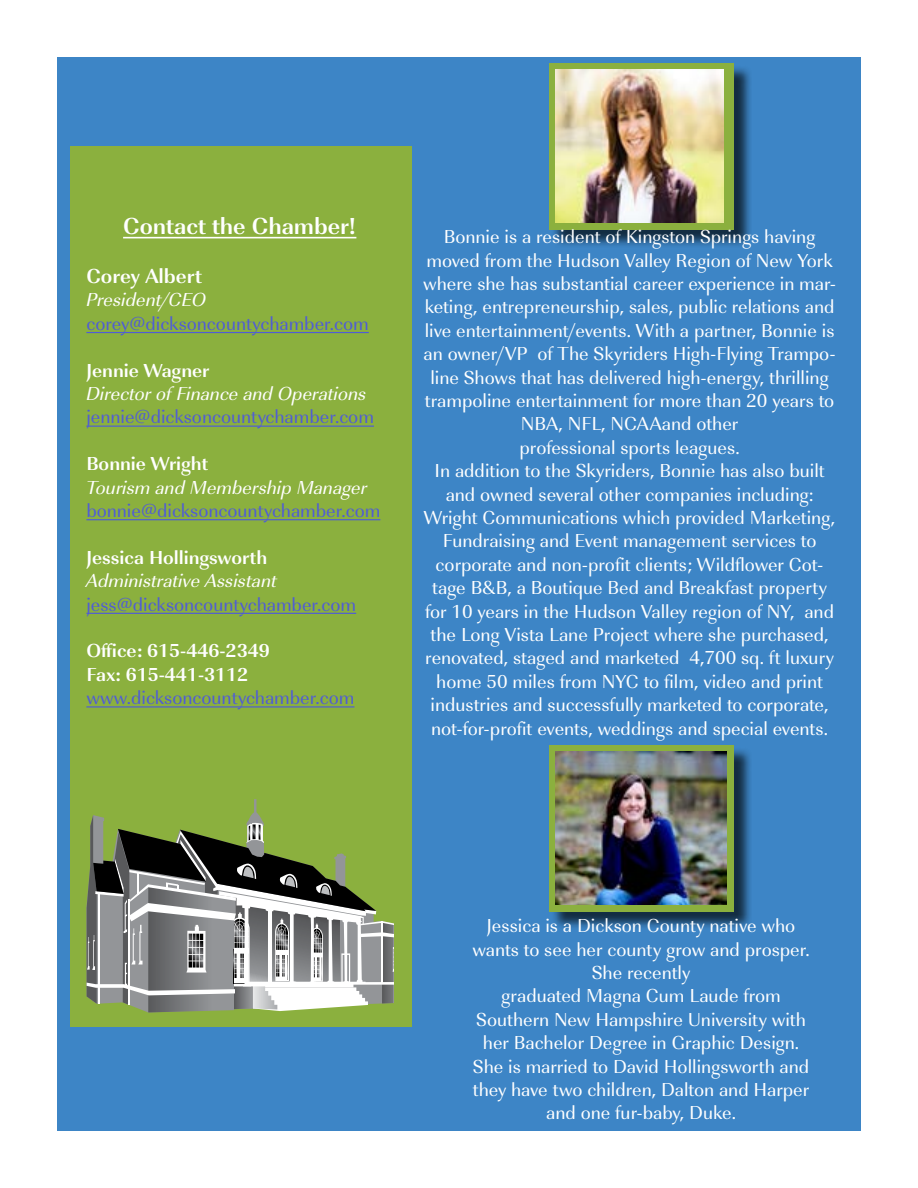
<style>
.page{position:relative;width:918px;height:1188px;background:#fff}
.page>*{position:absolute;margin:0;border:0;box-sizing:border-box;transform-origin:0 0}
.t1{font:700 24px "Imperial URW";color:#fff}
.t2{font:700 21px "Imperial URW";color:#fff}
.t3{font:19.5px/23.4px "Imperial URW";color:#fff;text-align:center}
.t4{font:19.5px "Imperial URW";color:#4f5cd6}
.t5{font:italic 19.5px "Imperial URW";color:#fff}
.t6{font:700 19.5px/23.4px "Imperial URW";color:#fff}
</style>
<div class="page">
<div style="left:57px;top:57px;width:804px;height:1074px;background:#3d85c6"></div>
<div style="left:551px;top:65px;width:201px;height:183px;background:#050e15;opacity:.75"></div>
<div style="left:549px;top:63px;width:185px;height:167px;background:#8bb03e"></div>
<div style="left:551px;top:747px;width:201px;height:183px;background:#050e15;opacity:.75"></div>
<div style="left:549px;top:745px;width:185px;height:166px;background:#8bb03e"></div>
<img style="left:555px;top:752px;width:172px;height:152px">
<img style="left:555px;top:70px;width:169px;height:153px">
<div style="left:70px;top:146px;width:342px;height:880px;background:#8bb03e"></div>
<hr style="left:123px;top:237px;width:233px;height:1px;background:#fff">
<hr style="left:86px;top:332px;width:283px;height:1px;background:#4f5cd6">
<hr style="left:86px;top:426px;width:288px;height:1px;background:#4f5cd6">
<hr style="left:86px;top:519px;width:294px;height:1px;background:#4f5cd6">
<hr style="left:86px;top:613px;width:270px;height:1px;background:#4f5cd6">
<hr style="left:86px;top:706px;width:268px;height:2px;background:#4f5cd6">
<svg style="left:87px;top:815px;width:307px;height:197px"></svg>
<p class="t1" style="left:123px;top:208px;width:235px">Contact the Chamber!</p>
<p class="t2" style="left:86px;top:260px;width:117px">Corey Albert</p>
<p class="t5" style="left:86px;top:286px;width:122px">President/CEO</p>
<p class="t4" style="left:86px;top:309px;width:284px">corey@dicksoncountychamber.com</p>
<p class="t6" style="left:86px;top:357px;width:125px">Jennie Wagner</p>
<p class="t5" style="left:86px;top:379px;width:282px">Director of Finance and Operations</p>
<p class="t4" style="left:86px;top:403px;width:289px">jennie@dicksoncountychamber.com</p>
<p class="t6" style="left:86px;top:451px;width:123px">Bonnie Wright</p>
<p class="t5" style="left:86px;top:473px;width:283px">Tourism and Membership Manager</p>
<p class="t4" style="left:86px;top:497px;width:296px">bonnie@dicksoncountychamber.com</p>
<p class="t6" style="left:86px;top:545px;width:182px">Jessica Hollingsworth</p>
<p class="t5" style="left:86px;top:566px;width:192px">Administrative Assistant</p>
<p class="t4" style="left:86px;top:590px;width:271px">jess@dicksoncountychamber.com</p>
<p class="t6" style="left:86px;top:638px;width:185px">Office: 615-446-2349<br>Fax: 615-441-3112</p>
<p class="t4" style="left:86px;top:684px;width:270px">www.dicksoncountychamber.com</p>
<p class="t3" style="left:423px;top:224px;width:415px">Bonnie is a resident of Kingston Springs having moved from the Hudson Valley Region of New York where she has substantial career experience in mar&shy;keting, entrepreneurship, sales, public relations and live entertainment/events. With a partner, Bonnie is an owner/VP of The Skyriders High-Flying Trampo&shy;line Shows that has delivered high-energy, thrilling trampoline entertainment for more than 20 years to NBA, NFL, NCAAand other<br>professional sports leagues.<br>In addition to the Skyriders, Bonnie has also built and owned several other companies including:<br>Wright Communications which provided Marketing, Fundraising and Event management services to corporate and non-profit clients; Wildflower Cot&shy;tage B&amp;B, a Boutique Bed and Breakfast property for 10 years in the Hudson Valley region of NY, and the Long Vista Lane Project where she purchased, renovated, staged and marketed 4,700 sq. ft luxury home 50 miles from NYC to film, video and print industries and successfully marketed to corporate, not-for-profit events, weddings and special events.</p>
<p class="t3" style="left:472px;top:913px;width:339px">Jessica is a Dickson County native who wants to see her county grow and prosper.<br>She recently<br>graduated Magna Cum Laude from Southern New Hampshire University with her Bachelor Degree in Graphic Design.<br>She is married to David Hollingsworth and they have two children, Dalton and Harper and one fur-baby, Duke.</p>
</div>
